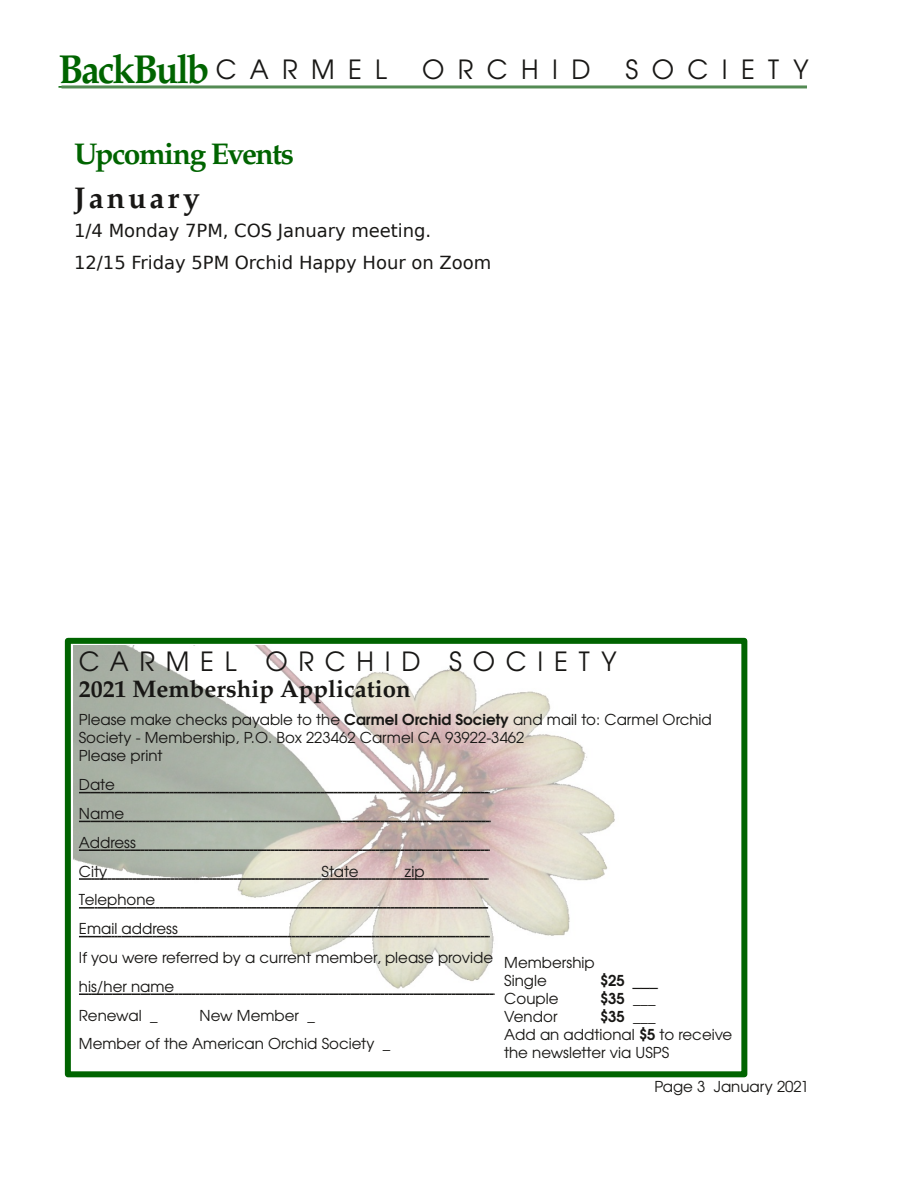
<style>
.page{position:relative;width:918px;height:1188px;background:#fff}
.page>*{position:absolute;margin:0;border:0;box-sizing:border-box;transform-origin:0 0}
.t1{font:700 40.5px "URW Palladio L";letter-spacing:-.06em;color:#006400;scale:.93 1}
.t2{font:700 30px "URW Palladio L";letter-spacing:-.05em;color:#006400}
.t3{font:700 30px "URW Palladio L";letter-spacing:.1em;color:#181715}
.t4{font:26.4px "URW Gothic L";letter-spacing:.42em;color:#181715}
.t5{font:26.4px "URW Gothic L";letter-spacing:.525em;color:#181715}
.t6{font:700 24px "URW Palladio L";color:#181715}
.t7{font:18px/32.4px "Bitstream Vera Sans";letter-spacing:-.005em;color:#181715}
.t8{font:15px/28.8px "URW Gothic L";color:#181715}
.t9{font:600 15px "URW Gothic";color:#181715}
.s1{font-family:"URW Gothic L";font-weight:400;font-size:26.4px;color:#181715}
.s2{font-weight:600}
.s3{font-family:"Arial";font-weight:400}
.s4{font-family:"URW Gothic L";font-weight:400}
.s5{font-family:"URW Gothic";font-weight:600}
</style>
<div class="page">
<hr style="left:58px;top:86px;width:26px;height:2px;background:#006400">
<hr style="left:61px;top:85px;width:746px;height:3px;background:#548b54">
<div style="left:72px;top:642px;width:597px;height:366px;background:#fff;opacity:.6"></div>
<svg style="left:79px;top:792px;width:411px;height:1px"></svg>
<svg style="left:79px;top:821px;width:412px;height:1px"></svg>
<svg style="left:79px;top:849px;width:411px;height:2px"></svg>
<svg style="left:79px;top:878px;width:410px;height:2px"></svg>
<svg style="left:79px;top:907px;width:409px;height:2px"></svg>
<svg style="left:79px;top:936px;width:411px;height:1px"></svg>
<svg style="left:79px;top:993px;width:416px;height:2px"></svg>
<div style="left:65px;top:638px;width:682px;height:439px;border:6px solid #006400"></div>
<h1 class="t1" style="left:58px;top:54px;width:355px">BackBulb <span class="s1">C A R M E L</span></h1>
<h3 class="t4" style="left:422px;top:60px;width:170px">ORCHID</h3>
<h3 class="t5" style="left:626px;top:60px;width:185px">SOCIETY</h3>
<h2 class="t2" style="left:74px;top:143px;width:222px">Upcoming Events</h2>
<h2 class="t3" style="left:74px;top:186px;width:127px">January</h2>
<p class="t7" style="left:74px;top:214px;width:419px">1/4 Monday 7PM, COS January meeting.<br>12/15 Friday 5PM Orchid Happy Hour on Zoom</p>
<h3 class="t4" style="left:79px;top:652px;width:539px">CARMEL ORCHID SOCIETY</h3>
<h3 class="t6" style="left:79px;top:679px;width:334px">2021 Membership Application</h3>
<p class="t8" style="left:79px;top:712px;width:635px;line-height:18px">Please make checks payable to the <span class="s2">Carmel Orchid Society</span> and mail to: Carmel Orchid<br>Society - Membership, P.O. Box 223462 Carmel CA 93922-3462<br>Please print</p>
<p class="t8" style="left:79px;top:772px;width:58px">Date<br>Name<br>Address<br>City</p>
<p class="t8" style="left:322px;top:858px;width:39px">State</p>
<p class="t8" style="left:405px;top:858px;width:21px">zip</p>
<p class="t8" style="left:79px;top:887px;width:416px">Telephone<br>Email address<br>If you were referred by a current member, please provide his/her name<br>Renewal _</p>
<p class="t8" style="left:504px;top:955px;width:92px;line-height:18px">Membership<br>Single</p>
<p class="t9" style="left:600px;top:975px;width:59px">$25 <span class="s3">___</span></p>
<p class="t8" style="left:504px;top:985px;width:56px">Couple</p>
<p class="t9" style="left:600px;top:993px;width:57px">$35 <span class="s4">___</span></p>
<p class="t8" style="left:504px;top:1003px;width:55px">Vendor</p>
<p class="t9" style="left:600px;top:1011px;width:57px">$35 <span class="s4">___</span></p>
<p class="t8" style="left:504px;top:1027px;width:230px;line-height:18px">Add an addtional <span class="s5">$5</span> to receive the newsletter via USPS</p>
<p class="t8" style="left:654px;top:1074px;width:156px">Page 3 January 2021</p>
<p class="t8" style="left:79px;top:1002px;width:313px;text-indent:121px">New Member _<br>Member of the American Orchid Society _</p>
</div>
